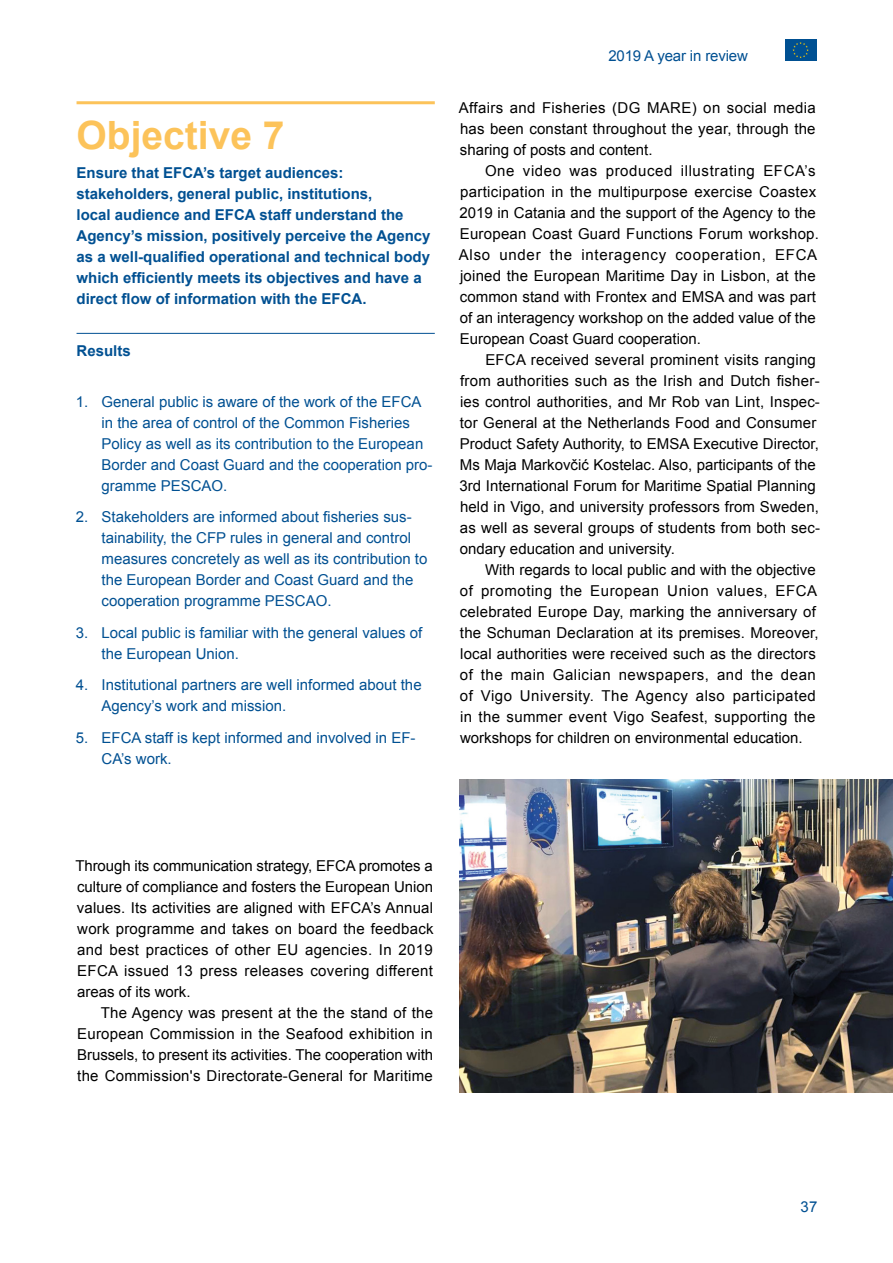
<style>
.page{position:relative;width:893px;height:1263px;background:#fff}
.page>*{position:absolute;margin:0;border:0;box-sizing:border-box;transform-origin:0 0}
.t1{font:700 39px "Arial";color:#fcc35a}
.t2{font:15px/21px "Arial";letter-spacing:.01em;color:#000;text-align:justify}
.t3{font:15px/21px "Arial";color:#005092}
.t4{font:700 15px/21px "Arial";color:#005092}
</style>
<div class="page">
<div style="left:785px;top:40px;width:31px;height:21px;background:#005092"></div>
<svg style="left:792px;top:42px;width:17px;height:16px"></svg>
<hr style="left:77px;top:101px;width:358px;height:3px;background:#fcc35a">
<hr style="left:77px;top:333px;width:358px;height:1px;background:#005092">
<img style="left:459px;top:779px;width:434px;height:314px">
<h1 class="t1" style="left:77px;top:110px;width:210px">Objective 7</h1>
<p class="t4" style="left:77px;top:163px;width:356px">Ensure that EFCA’s target audiences: stakeholders, general public, institutions,<br>local audience and EFCA staff understand the Agency’s mission, positively perceive the Agency as a well-qualified operational and technical body which efficiently meets its objectives and have a direct flow of information with the EFCA.</p>
<p class="t4" style="left:77px;top:341px;width:56px">Results</p>
<p class="t3" style="left:101px;top:391px;width:333px;text-indent:-26px">1. General public is aware of the work of the EFCA in the area of control of the Common Fisheries Policy as well as its contribution to the European Border and Coast Guard and the cooperation pro&shy;gramme PESCAO.</p>
<p class="t3" style="left:101px;top:507px;width:327px;text-indent:-26px">2. Stakeholders are informed about fisheries sus&shy;tainability, the CFP rules in general and control measures concretely as well as its contribution to the European Border and Coast Guard and the cooperation programme PESCAO.</p>
<p class="t3" style="left:101px;top:622px;width:322px;text-indent:-26px">3. Local public is familiar with the general values of the European Union.</p>
<p class="t3" style="left:101px;top:675px;width:322px;text-indent:-26px">4. Institutional partners are well informed about the<br>Agency’s work and mission.</p>
<p class="t3" style="left:101px;top:727px;width:316px;text-indent:-26px">5. EFCA staff is kept informed and involved in EF-<br>CA’s work.</p>
<p class="t3" style="left:608px;top:45px;width:141px">2019 A year in review</p>
<p class="t2" style="left:459px;top:97px;width:358px">Affairs and Fisheries (DG MARE) on social media has been constant throughout the year, through the sharing of posts and content.</p>
<p class="t2" style="left:459px;top:160px;width:362px;text-align:left;text-indent:26px">One video was produced illustrating EFCA’s participation in the multipurpose exercise Coastex 2019 in Catania and the support of the Agency to the European Coast Guard Functions Forum workshop.<br>Also under the interagency cooperation, EFCA joined the European Maritime Day in Lisbon, at the common stand with Frontex and EMSA and was part of an interagency workshop on the added value of the European Coast Guard cooperation.</p>
<p class="t2" style="left:459px;top:349px;width:362px;text-align:left;text-indent:26px">EFCA received several prominent visits ranging from authorities such as the Irish and Dutch fisher&shy;ies control authorities, and Mr Rob van Lint, Inspec&shy;tor General at the Netherlands Food and Consumer Product Safety Authority, to EMSA Executive Director, Ms Maja Markovčić Kostelac. Also, participants of the 3rd International Forum for Maritime Spatial Planning held in Vigo, and university professors from Sweden, as well as several groups of students from both sec&shy;ondary education and university.</p>
<p class="t2" style="left:460px;top:559px;width:360px;text-align:left;text-indent:25px">With regards to local public and with the objective of promoting the European Union values, EFCA celebrated Europe Day, marking the anniversary of the Schuman Declaration at its premises. Moreover, local authorities were received such as the directors of the main Galician newspapers, and the dean of Vigo University. The Agency also participated in the summer event Vigo Seafest, supporting the workshops for children on environmental education.</p>
<p class="t2" style="left:75px;top:855px;width:360px">Through its communication strategy, EFCA promotes a culture of compliance and fosters the European Union values. Its activities are aligned with EFCA’s Annual work programme and takes on board the feedback and best practices of other EU agencies. In 2019<br>EFCA issued 13 press releases covering different areas of its work.</p>
<p class="t2" style="left:77px;top:1002px;width:358px;text-indent:24px">The Agency was present at the the stand of the European Commission in the Seafood exhibition in Brussels, to present its activities. The cooperation with the Commission's Directorate-General for Maritime</p>
<p class="t3" style="left:801px;top:1197px;width:18px">37</p>
</div>
